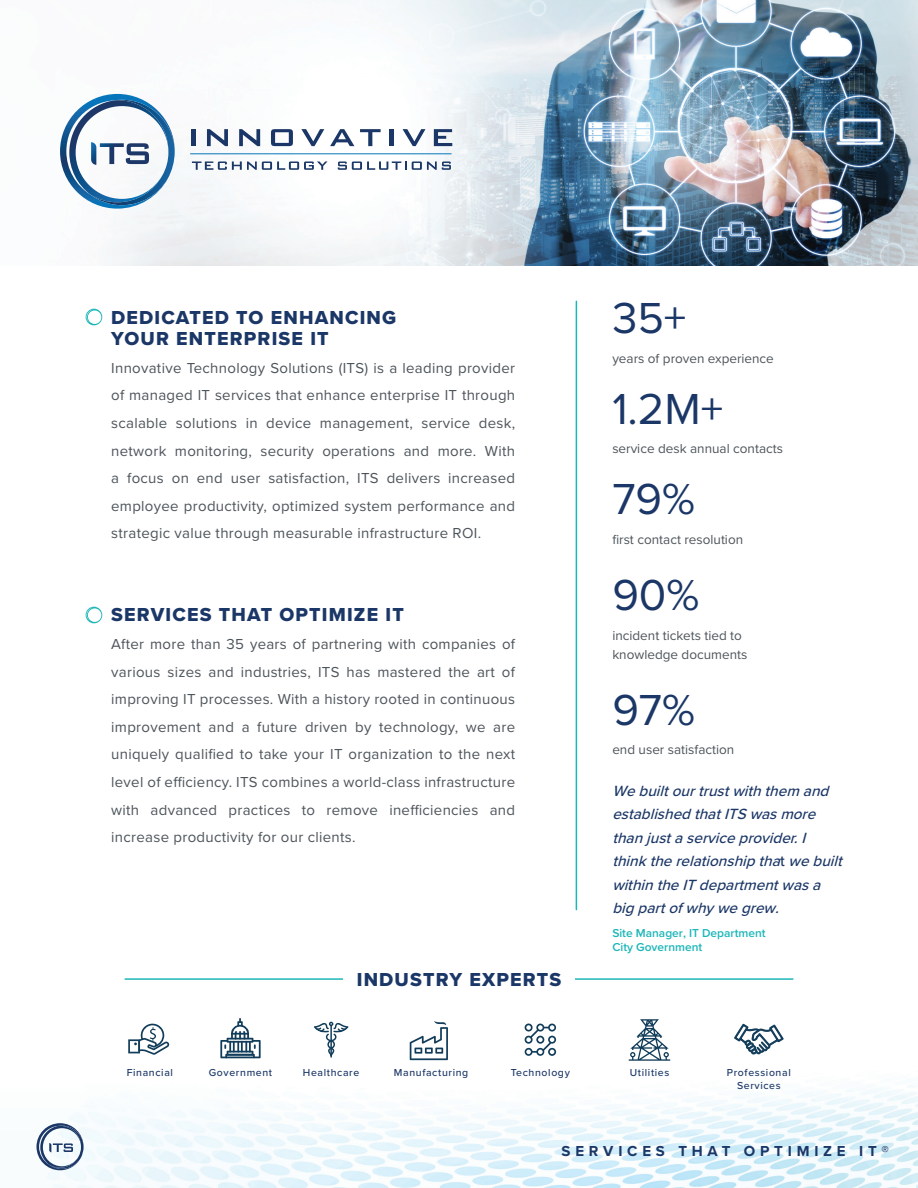
<style>
.page{position:relative;width:918px;height:1188px;background:#fff}
.page>*{position:absolute;margin:0;border:0;box-sizing:border-box;transform-origin:0 0}
.t1{font:45px "Proxima Nova";color:#1b3767}
.t2{font:19.5px/21.6px "Proxima Nova Extrabld";letter-spacing:.06em;color:#1b3767}
.t3{font:italic 500 15.3px/23.4px "Proxima Nova";color:#1b3767}
.t4{font:15px/27.6px "Proxima Nova";letter-spacing:.02em;color:#4d545a;text-align:justify}
.t5{font:700 15px "Proxima Nova";letter-spacing:.32em;color:#1b3767}
.t6{font:13.5px/19.2px "Proxima Nova";color:#4d545a}
.t7{font:600 12px/14.5px "Proxima Nova";color:#1db6b8}
.t8{font:500 10.5px/12.6px "Proxima Nova";letter-spacing:.06em;color:#1b3767;text-align:center}
.s1{font-style:normal}
</style>
<div class="page">
<img style="left:47px;top:1021px;width:871px;height:167px">
<img style="left:107px;top:0;width:811px;height:266px">
<svg style="left:60px;top:94px;width:115px;height:115px"></svg>
<hr style="left:190px;top:154px;width:262px;height:1px;background:#0676bc">
<hr style="left:192px;top:129px;width:4px;height:17px;background:#1a3767">
<svg style="left:207px;top:129px;width:21px;height:17px"></svg>
<svg style="left:239px;top:129px;width:21px;height:17px"></svg>
<svg style="left:271px;top:129px;width:22px;height:17px"></svg>
<svg style="left:301px;top:129px;width:23px;height:17px"></svg>
<svg style="left:330px;top:129px;width:24px;height:17px"></svg>
<svg style="left:360px;top:129px;width:21px;height:17px"></svg>
<hr style="left:390px;top:129px;width:4px;height:17px;background:#1a3767">
<svg style="left:403px;top:129px;width:23px;height:17px"></svg>
<svg style="left:434px;top:129px;width:18px;height:17px"></svg>
<svg style="left:192px;top:161px;width:136px;height:9px"></svg>
<svg style="left:338px;top:161px;width:113px;height:9px"></svg>
<hr style="left:576px;top:301px;width:1px;height:609px;background:#1db6b8">
<svg style="left:86px;top:309px;width:16px;height:16px"></svg>
<svg style="left:86px;top:607px;width:16px;height:16px"></svg>
<svg style="left:36px;top:1123px;width:48px;height:47px"></svg>
<hr style="left:125px;top:978px;width:668px;height:2px;background:#1db6b8">
<div style="left:343px;top:971px;width:232px;height:18px;background:#fff"></div>
<svg style="left:128px;top:1024px;width:42px;height:31px"></svg>
<svg style="left:220px;top:1018px;width:41px;height:40px"></svg>
<hr style="left:330px;top:1025px;width:2px;height:33px;background:#123d5a">
<svg style="left:314px;top:1022px;width:35px;height:34px"></svg>
<svg style="left:410px;top:1021px;width:38px;height:39px"></svg>
<svg style="left:525px;top:1024px;width:31px;height:32px"></svg>
<svg style="left:629px;top:1019px;width:41px;height:42px"></svg>
<svg style="left:734px;top:1024px;width:50px;height:31px"></svg>
<h2 class="t2" style="left:111px;top:306px;width:287px">DEDICATED TO ENHANCING<br>YOUR ENTERPRISE IT</h2>
<p class="t4" style="left:111px;top:353px;width:405px">Innovative Technology Solutions (ITS) is a leading provider of managed IT services that enhance enterprise IT through scalable solutions in device management, service desk, network monitoring, security operations and more. With a focus on end user satisfaction, ITS delivers increased employee productivity, optimized system performance and strategic value through measurable infrastructure ROI.</p>
<h2 class="t2" style="left:111px;top:604px;width:294px">SERVICES THAT OPTIMIZE IT</h2>
<p class="t4" style="left:111px;top:629px;width:405px">After more than 35 years of partnering with companies of various sizes and industries, ITS has mastered the art of improving IT processes. With a history rooted in continuous improvement and a future driven by technology, we are uniquely qualified to take your IT organization to the next level of efficiency. ITS combines a world-class infrastructure with advanced practices to remove inefficiencies and increase productivity for our clients.</p>
<h2 class="t2" style="left:357px;top:969px;width:206px">INDUSTRY EXPERTS</h2>
<h1 class="t1" style="left:612px;top:284px;width:76px">35+</h1>
<p class="t6" style="left:612px;top:348px;width:163px">years of proven experience</p>
<h1 class="t1" style="left:612px;top:375px;width:112px">1.2M+</h1>
<p class="t6" style="left:612px;top:439px;width:172px">service desk annual contacts</p>
<h1 class="t1" style="left:612px;top:466px;width:84px">79%</h1>
<p class="t6" style="left:612px;top:529px;width:132px">first contact resolution</p>
<h1 class="t1" style="left:612px;top:562px;width:89px">90%</h1>
<p class="t6" style="left:612px;top:625px;width:137px">incident tickets tied to knowledge documents</p>
<h1 class="t1" style="left:612px;top:676px;width:84px">97%</h1>
<p class="t6" style="left:612px;top:740px;width:123px">end user satisfaction</p>
<p class="t3" style="left:612px;top:779px;width:237px">Webuiltourtrustwiththem and establishedthatITSwasmore thanjustaserviceprovider.I thinktherelationshiptha<span class="s1">t</span> webuilt withintheITdepartmentwasa bigpartofwhywegrew.</p>
<p class="t7" style="left:612px;top:925px;width:155px">Site Manager, IT Department<br>City Government</p>
<p class="t8" style="left:127px;top:1066px;width:48px">Financial</p>
<p class="t8" style="left:209px;top:1066px;width:65px">Government</p>
<p class="t8" style="left:303px;top:1066px;width:58px">Healthcare</p>
<p class="t8" style="left:394px;top:1066px;width:76px">Manufacturing</p>
<p class="t8" style="left:511px;top:1066px;width:61px">Technology</p>
<p class="t8" style="left:630px;top:1066px;width:41px">Utilities</p>
<p class="t8" style="left:727px;top:1066px;width:65px">Professional<br>Services</p>
<p class="t5" style="left:562px;top:1140px;width:329px">SERVICES THAT OPTIMIZE IT®</p>
</div>
